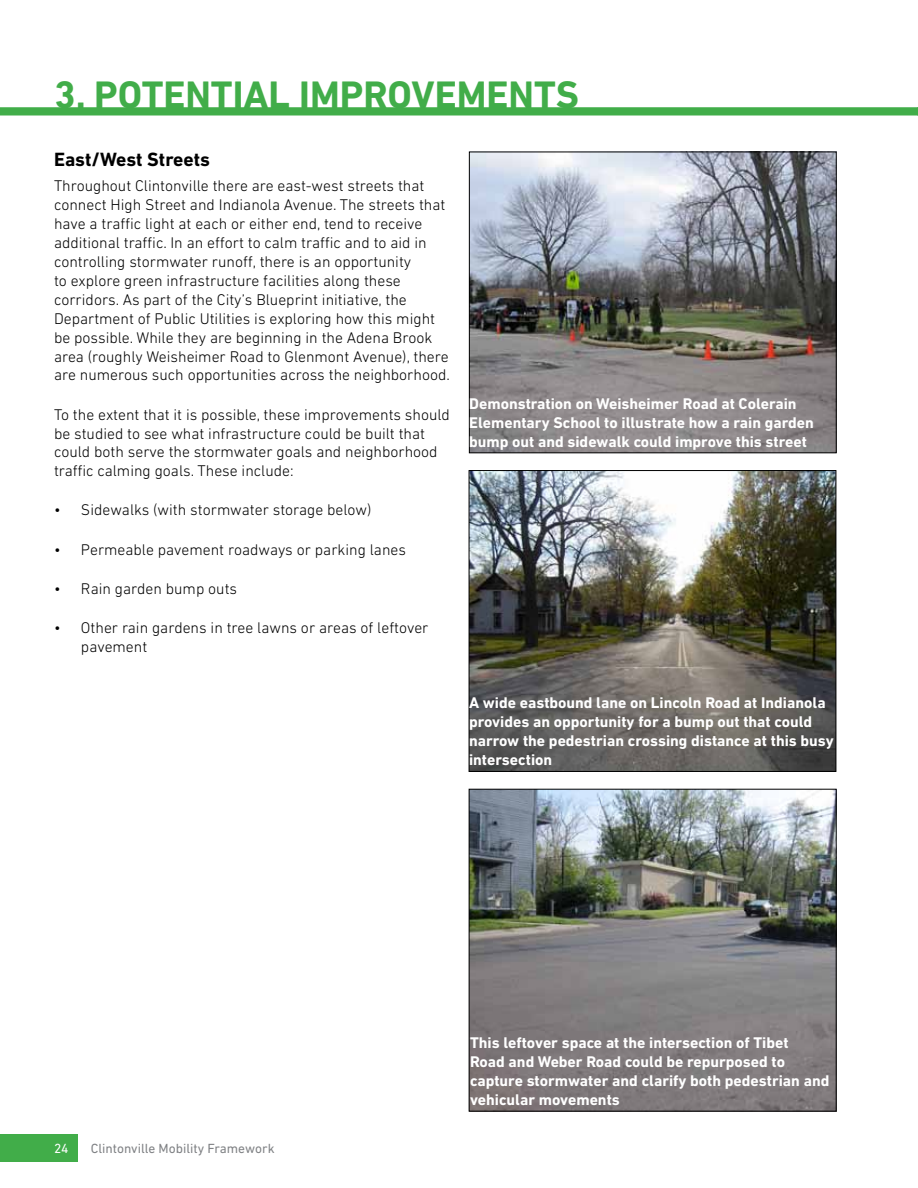
<style>
.page{position:relative;width:918px;height:1188px;background:#fff}
.page>*{position:absolute;margin:0;border:0;box-sizing:border-box;transform-origin:0 0}
.t1{font:700 39px "DIN Next LT Pro";color:#41ad49}
.t2{font:700 19.5px "DIN Next LT Pro";color:#000}
.t3{font:300 15.75px/18.9px "DIN Next LT Pro";color:#000}
.t4{font:700 15.75px/18.9px "DIN Next LT Pro";color:#fff}
.t5{font:13.5px "DIN Next LT Pro";color:#808285}
.t6{font:13.5px "DIN Next LT Pro";color:#fff}
</style>
<div class="page">
<div style="left:0;top:1134px;width:78px;height:28px;background:#41ad49"></div>
<div style="left:0;top:108px;width:918px;height:7px;background:#41ad49"></div>
<div style="left:0;top:107px;width:918px;height:9px;border:2px solid #41ad49"></div>
<img style="left:471px;top:472px;width:363px;height:298px">
<div style="left:469px;top:470px;width:367px;height:302px;border:1px solid #000"></div>
<img style="left:471px;top:791px;width:363px;height:318px">
<div style="left:469px;top:789px;width:367px;height:322px;border:1px solid #000"></div>
<img style="left:471px;top:154px;width:363px;height:297px">
<div style="left:469px;top:152px;width:367px;height:301px;border:1px solid #000"></div>
<h1 class="t1" style="left:54px;top:72px;width:527px">3. POTENTIAL IMPROVEMENTS</h1>
<p class="t2" style="left:54px;top:148px;width:158px">East/West Streets</p>
<p class="t3" style="left:54px;top:177px;width:397px">Throughout Clintonville there are east-west streets that connect High Street and Indianola Avenue. The streets that have a traffic light at each or either end, tend to receive additional traffic. In an effort to calm traffic and to aid in controlling stormwater runoff, there is an opportunity<br>to explore green infrastructure facilities along these corridors. As part of the City’s Blueprint initiative, the Department of Public Utilities is exploring how this might be possible. While they are beginning in the Adena Brook area (roughly Weisheimer Road to Glenmont Avenue), there are numerous such opportunities across the neighborhood.</p>
<p class="t3" style="left:54px;top:405px;width:398px">To the extent that it is possible, these improvements should be studied to see what infrastructure could be built that could both serve the stormwater goals and neighborhood traffic calming goals. These include:</p>
<p class="t3" style="left:54px;top:501px;width:319px">• Sidewalks (with stormwater storage below)</p>
<p class="t3" style="left:54px;top:540px;width:354px">• Permeable pavement roadways or parking lanes</p>
<p class="t3" style="left:54px;top:579px;width:185px">• Rain garden bump outs</p>
<p class="t3" style="left:81px;top:618px;width:349px;text-indent:-27px">• Other rain gardens in tree lawns or areas of leftover pavement</p>
<p class="t4" style="left:469px;top:394px;width:346px">Demonstration on Weisheimer Road at Colerain<br>Elementary School to illustrate how a rain garden bump out and sidewalk could improve this street</p>
<p class="t4" style="left:469px;top:694px;width:366px">A wide eastbound lane on Lincoln Road at Indianola provides an opportunity for a bump out that could narrow the pedestrian crossing distance at this busy intersection</p>
<p class="t6" style="left:54px;top:1141px;width:16px">24</p>
<p class="t5" style="left:91px;top:1141px;width:185px">Clintonville Mobility Framework</p>
<p class="t4" style="left:470px;top:1033px;width:361px">This leftover space at the intersection of Tibet<br>Road and Weber Road could be repurposed to capture stormwater and clarify both pedestrian and vehicular movements</p>
</div>
